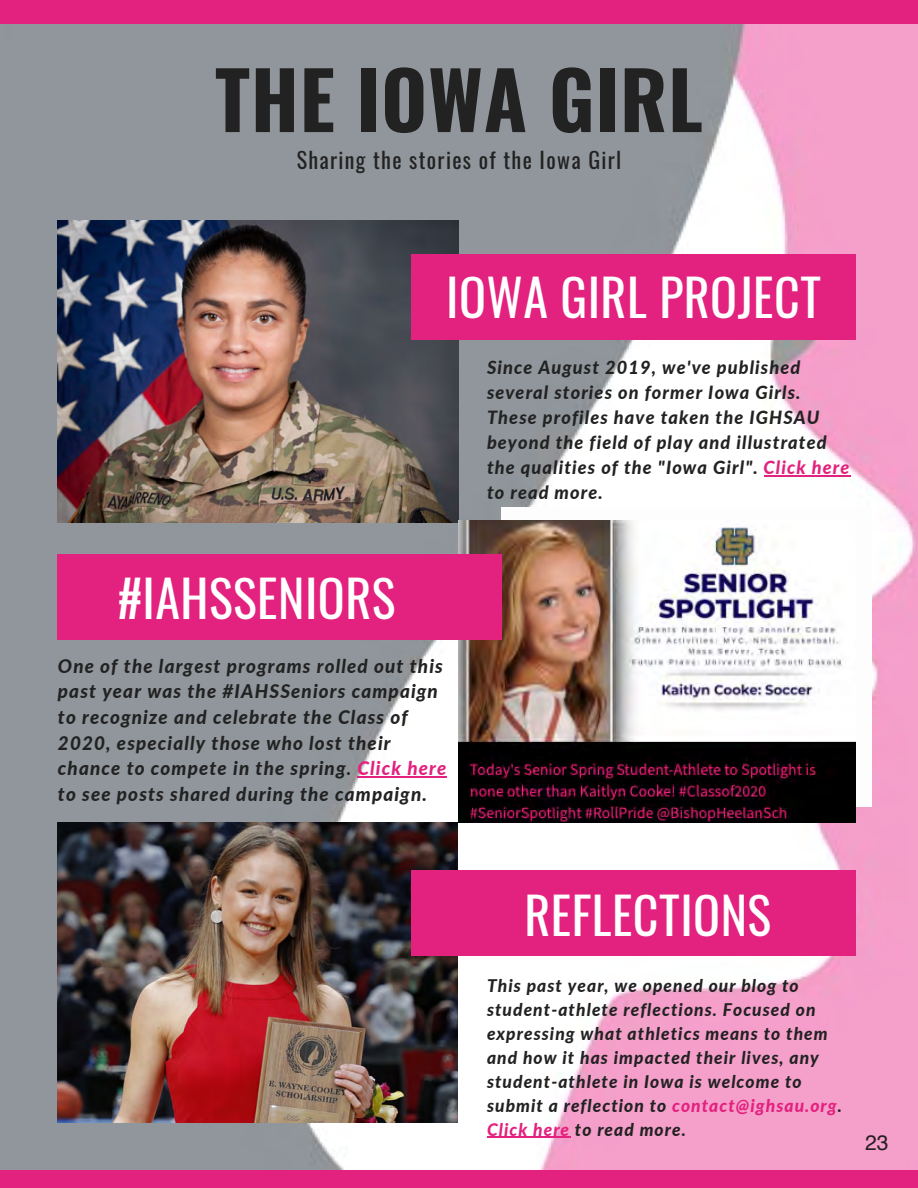
<style>
.page{position:relative;width:918px;height:1188px;background:#fff}
.page>*{position:absolute;margin:0;border:0;box-sizing:border-box;transform-origin:0 0}
.t1{font:700 78.75px "Oswald";letter-spacing:.01em;color:#222}
.t2{font:49.95px "Oswald";letter-spacing:.01em;color:#fff}
.t3{font:22.05px "Oswald";letter-spacing:.06em;color:#222}
.t4{font:21px "Helvetica";color:#231f20}
.t5{font:italic 800 18.9px/25.7px "Lato";letter-spacing:.06em;color:#222}
.t6{font:italic 800 18.15px/25px "Lato";letter-spacing:.06em;color:#222}
.t7{font:italic 800 17.4px/23.9px "Lato";letter-spacing:.06em;color:#222}
.s1{color:#e3217e}
</style>
<div class="page">
<img style="left:0;top:23px;width:918px;height:1147px">
<img style="left:58px;top:823px;width:400px;height:300px">
<img style="left:57px;top:221px;width:401px;height:302px">
<div style="left:501px;top:507px;width:370px;height:299px;background:#fdfdfd"></div>
<img style="left:458px;top:521px;width:398px;height:302px">
<div style="left:411px;top:254px;width:444px;height:85px;background:#e3217e"></div>
<div style="left:57px;top:554px;width:444px;height:86px;background:#e3217e"></div>
<div style="left:411px;top:871px;width:444px;height:85px;background:#e3217e"></div>
<hr style="left:764px;top:476px;width:86px;height:1px;background:#e3217e">
<hr style="left:357px;top:776px;width:90px;height:1px;background:#e3217e">
<hr style="left:487px;top:1137px;width:83px;height:1px;background:#e3217e">
<div style="left:0;top:1170px;width:918px;height:18px;background:#e3217e"></div>
<div style="left:0;top:0;width:918px;height:23px;background:#e3217e"></div>
<h1 class="t1" style="left:215px;top:38px;width:489px">THE IOWA GIRL</h1>
<p class="t3" style="left:297px;top:143px;width:326px">Sharing the stories of the Iowa Girl</p>
<h2 class="t2" style="left:446px;top:259px;width:376px">IOWA GIRL PROJECT</h2>
<h2 class="t2" style="left:118px;top:560px;width:279px">#IAHSSENIORS</h2>
<p class="t5" style="left:58px;top:653px;width:390px">One of the largest programs rolled out this past year was the #IAHSSeniors campaign to recognize and celebrate the Class of 2020, especially those who lost their chance to compete in the spring. <span class="s1">Click here </span>to see posts shared during the campaign.</p>
<p class="t6" style="left:487px;top:355px;width:364px">Since August 2019, we've published several stories on former Iowa Girls.<br>These profiles have taken the IGHSAU beyond the field of play and illustrated the qualities of the "Iowa Girl". <span class="s1">Click here </span>to read more.</p>
<h2 class="t2" style="left:524px;top:876px;width:248px">REFLECTIONS</h2>
<p class="t7" style="left:487px;top:974px;width:356px">This past year, we opened our blog to student-athlete reflections. Focused on expressing what athletics means to them and how it has impacted their lives, any student-athlete in Iowa is welcome to submit a reflection to <span class="s1">contact@ighsau.org</span>.<br><span class="s1">Click here</span> to read more.</p>
<p class="t4" style="left:865px;top:1134px;width:25px">23</p>
</div>
